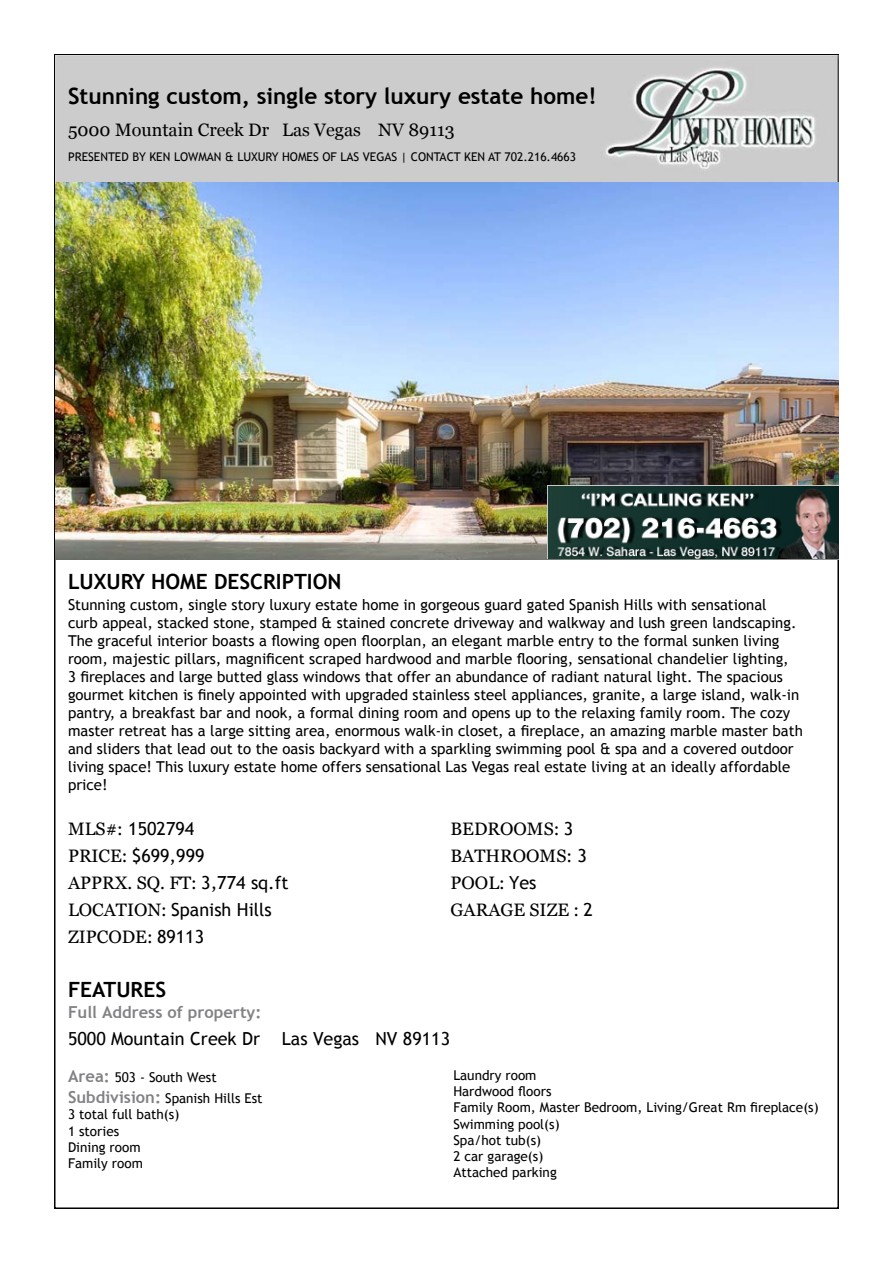
<style>
.page{position:relative;width:893px;height:1263px;background:#fff}
.page>*{position:absolute;margin:0;border:0;box-sizing:border-box;transform-origin:0 0}
.t1{font:700 22.5px "Trebuchet MS";color:#000}
.t2{font:700 21px "Trebuchet MS";color:#000}
.t3{font:18px "Georgia";color:#000}
.t4{font:18px "Trebuchet MS";color:#000}
.t5{font:700 16.5px "Trebuchet MS";color:#808285}
.t6{font:15px/18px "Trebuchet MS";color:#000}
.t7{font:13.5px/16.2px "Trebuchet MS";color:#000}
.t8{font:12px "Trebuchet MS";color:#000}
.s1{font-family:"Georgia"}
.s2{font-family:"Trebuchet MS"}
.s3{font-weight:700;font-size:16.5px;color:#808285}
</style>
<div class="page">
<img style="left:55px;top:56px;width:784px;height:503px">
<img style="left:548px;top:485px;width:291px;height:74px">
<h1 class="t1" style="left:68px;top:82px;width:530px">Stunning custom, single story luxury estate home!</h1>
<p class="t3" style="left:68px;top:119px;width:388px">5000 Mountain Creek Dr Las Vegas NV 89113</p>
<p class="t8" style="left:68px;top:150px;width:510px">Presented by Ken Lowman &amp; Luxury Homes of Las Vegas | Contact Ken at 702.216.4663</p>
<h2 class="t2" style="left:68px;top:568px;width:275px">Luxury Home description</h2>
<p class="t6" style="left:68px;top:596px;width:736px">Stunning custom, single story luxury estate home in gorgeous guard gated Spanish Hills with sensational<br>curb appeal, stacked stone, stamped &amp; stained concrete driveway and walkway and lush green landscaping.<br>The graceful interior boasts a flowing open floorplan, an elegant marble entry to the formal sunken living room, majestic pillars, magnificent scraped hardwood and marble flooring, sensational chandelier lighting,<br>3 fireplaces and large butted glass windows that offer an abundance of radiant natural light. The spacious gourmet kitchen is finely appointed with upgraded stainless steel appliances, granite, a large island, walk-in pantry, a breakfast bar and nook, a formal dining room and opens up to the relaxing family room. The cozy master retreat has a large sitting area, enormous walk-in closet, a fireplace, an amazing marble master bath and sliders that lead out to the oasis backyard with a sparkling swimming pool &amp; spa and a covered outdoor living space! This luxury estate home offers sensational Las Vegas real estate living at an ideally affordable price!</p>
<p class="t4" style="left:68px;top:818px;width:128px"><span class="s1">MLS#:</span> 1502794</p>
<p class="t3" style="left:451px;top:818px;width:124px">BEDROOMS: <span class="s2">3</span></p>
<p class="t4" style="left:68px;top:845px;width:138px"><span class="s1">PRICE:</span> $699,999</p>
<p class="t3" style="left:451px;top:845px;width:138px">BATHROOMS: <span class="s2">3</span></p>
<p class="t3" style="left:68px;top:872px;width:222px">APPRX. SQ. FT: <span class="s2">3,774 sq.ft</span></p>
<p class="t3" style="left:451px;top:872px;width:87px">POOL: <span class="s2">Yes</span></p>
<p class="t4" style="left:68px;top:899px;width:205px"><span class="s1">LOCATION:</span> Spanish Hills</p>
<p class="t3" style="left:451px;top:899px;width:144px">GARAGE SIZE : <span class="s2">2</span></p>
<p class="t3" style="left:68px;top:926px;width:138px">ZIPCODE: <span class="s2">89113</span></p>
<h2 class="t2" style="left:68px;top:977px;width:98px">features</h2>
<p class="t5" style="left:68px;top:1002px;width:195px">Full Address of property:</p>
<p class="t4" style="left:68px;top:1028px;width:384px">5000 Mountain Creek Dr Las Vegas NV 89113</p>
<p class="t7" style="left:68px;top:1067px;width:196px;line-height:21px"><span class="s3">Area:</span> 503 - South West<br><span class="s3">Subdivision:</span> Spanish Hills Est</p>
<p class="t7" style="left:68px;top:1106px;width:113px">3 total full bath(s)<br>1 stories<br>Dining room<br>Family room</p>
<p class="t7" style="left:453px;top:1067px;width:367px">Laundry room<br>Hardwood floors<br>Family Room, Master Bedroom, Living/Great Rm fireplace(s)<br>Swimming pool(s)<br>Spa/hot tub(s)<br>2 car garage(s)<br>Attached parking</p>
</div>
